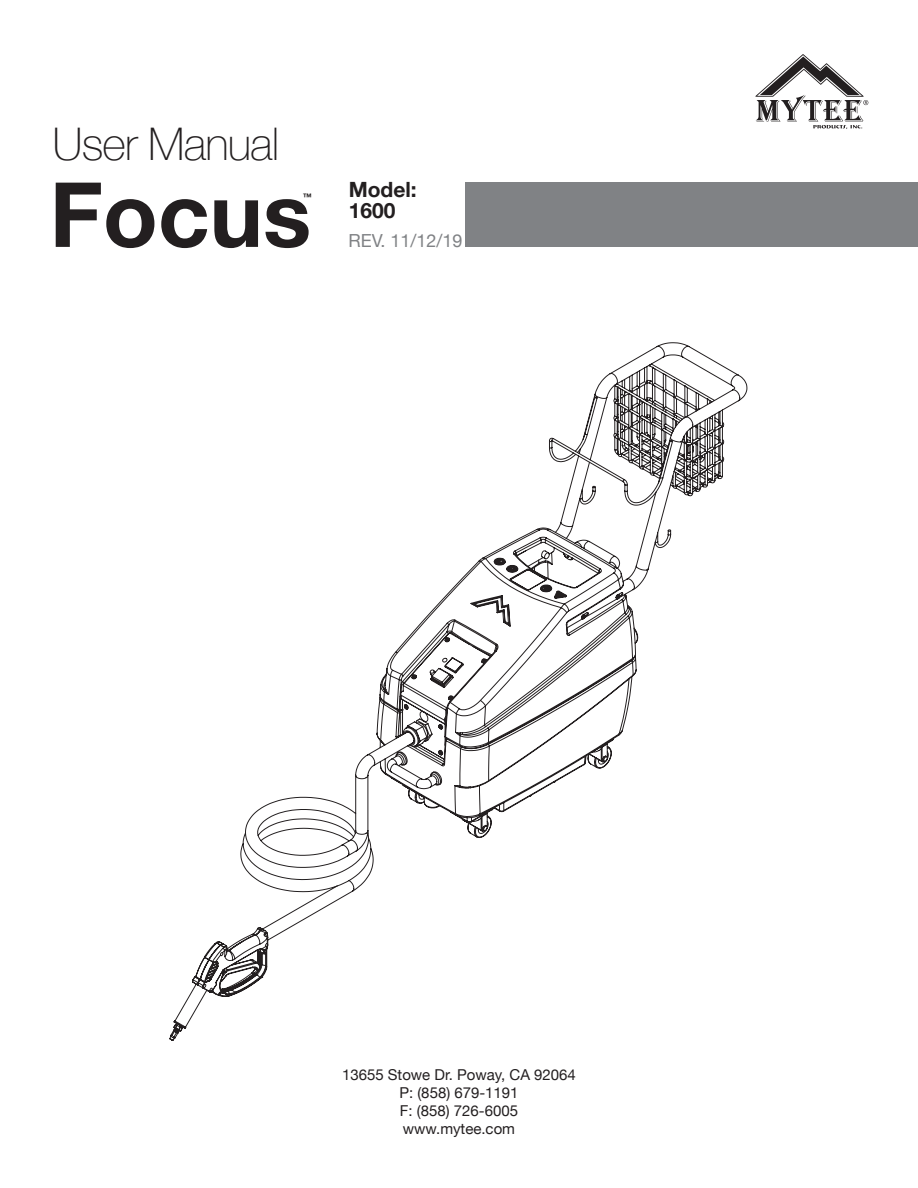
<style>
.page{position:relative;width:918px;height:1188px;background:#fff}
.page>*{position:absolute;margin:0;border:0;box-sizing:border-box;transform-origin:0 0}
.Cover_H1{font:700 90px "Helvetica Neue";color:#231f20}
.Cover_H2{font:100 45px "Helvetica Neue";letter-spacing:-.02em;color:#231f20}
.Cover_H3{font:700 21px/21px "Helvetica Neue";color:#231f20}
.Cover_Text{font:18px "Helvetica Neue";color:#808285}
.Cover_Text-2{font:15px "Helvetica Neue";color:#231f20}
.Body_Subheading{font:700 9px "Helvetica Neue";color:#231f20}
</style>
<div class="page">
<svg style="left:755px;top:54px;width:113px;height:75px"></svg>
<svg style="left:169px;top:342px;width:579px;height:699px"></svg>
<div style="left:466px;top:183px;width:452px;height:64px;background:#808285"></div>
<p class="Cover_H2" style="left:52px;top:110px;width:228px">User Manual</p>
<p class="Cover_H1" style="left:50px;top:144px;width:263px">Focus</p>
<p class="Cover_H3" style="left:349px;top:180px;width:70px">Model:<br>1600</p>
<p class="Body_Subheading" style="left:303px;top:190px;width:10px">™</p>
<p class="Cover_Text" style="left:349px;top:228px;width:116px">REV. 11/12/19</p>
<p class="Cover_Text-2" style="left:342px;top:1064px;width:235px">13655 Stowe Dr. Poway, CA 92064</p>
<p class="Cover_Text-2" style="left:399px;top:1082px;width:121px">P: (858) 679-1191</p>
<p class="Cover_Text-2" style="left:400px;top:1100px;width:120px">F: (858) 726-6005</p>
<p class="Cover_Text-2" style="left:403px;top:1118px;width:114px">www.mytee.com</p>
</div>
